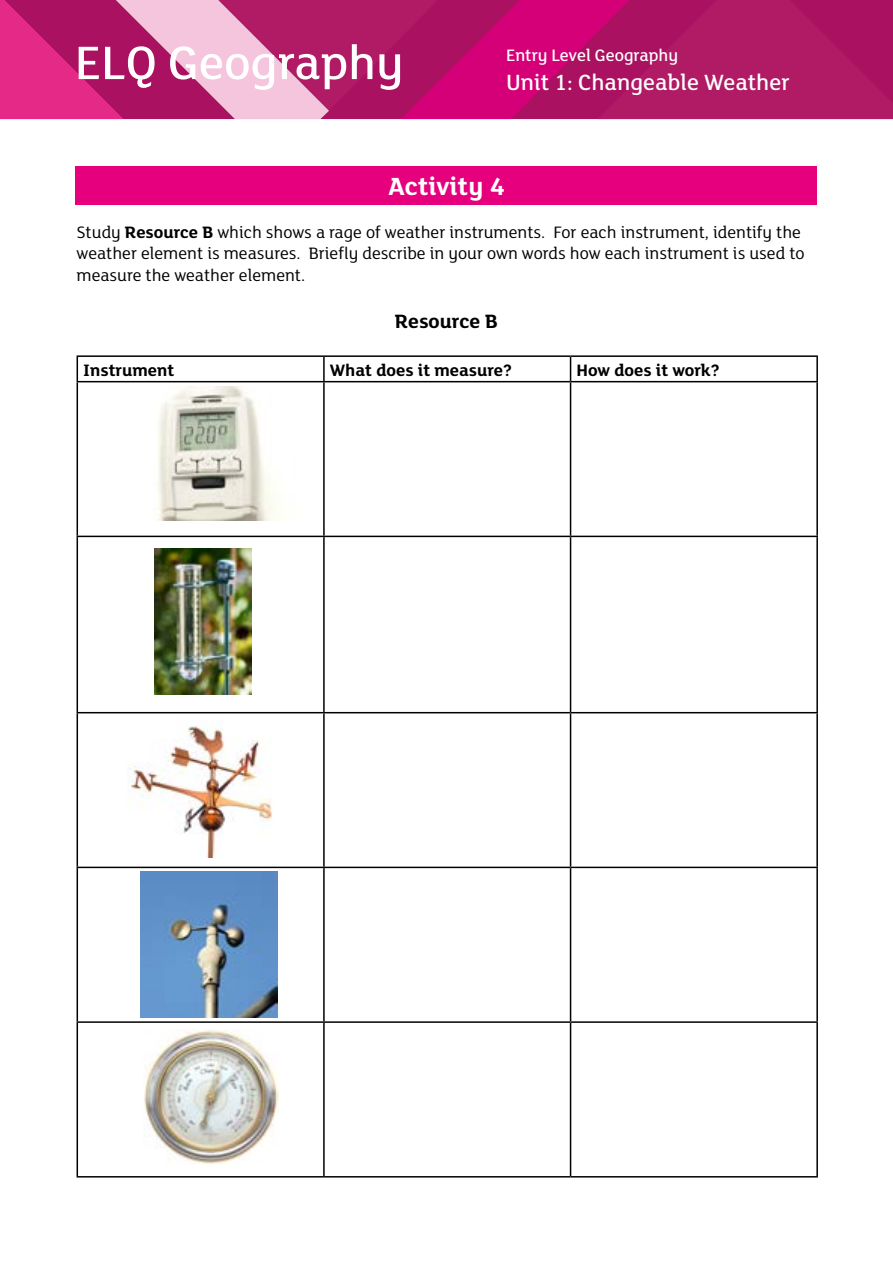
<style>
.page{position:relative;width:893px;height:1263px;background:#fff}
.page>*{position:absolute;margin:0;border:0;box-sizing:border-box;transform-origin:0 0}
.t1{font:500 51px "FS Lola";color:#fff}
.t2{font:700 27px "FS Lola";color:#fff}
.t3{font:500 24px "FS Lola";color:#fff}
.t4{font:700 21px "FS Lola";color:#000}
.t5{font:18px/21.6px "FS Lola";color:#000}
.t6{font:700 18px "FS Lola";color:#000}
.t7{font:500 18px "FS Lola";color:#fff}
.s1{font-weight:700}
</style>
<div class="page">
<svg style="left:0;top:0;width:893px;height:119px;background:#be2875"></svg>
<div style="left:75px;top:166px;width:741px;height:39px;background:#e6007d"></div>
<hr style="left:77px;top:355px;width:247px;height:2px;background:#000">
<svg style="left:77px;top:357px;width:1px;height:24px"></svg>
<hr style="left:324px;top:355px;width:247px;height:2px;background:#000">
<hr style="left:323px;top:357px;width:2px;height:24px;background:#000">
<hr style="left:571px;top:355px;width:247px;height:2px;background:#000">
<svg style="left:570px;top:357px;width:1px;height:24px"></svg>
<hr style="left:816px;top:357px;width:2px;height:24px;background:#000">
<hr style="left:77px;top:381px;width:247px;height:1px;background:#000">
<hr style="left:77px;top:382px;width:1px;height:154px;background:#000">
<hr style="left:324px;top:381px;width:247px;height:1px;background:#000">
<hr style="left:323px;top:382px;width:2px;height:154px;background:#000">
<hr style="left:571px;top:381px;width:247px;height:1px;background:#000">
<hr style="left:570px;top:382px;width:1px;height:154px;background:#000">
<hr style="left:816px;top:382px;width:2px;height:154px;background:#000">
<hr style="left:77px;top:536px;width:247px;height:1px;background:#000">
<hr style="left:77px;top:537px;width:1px;height:175px;background:#000">
<hr style="left:324px;top:536px;width:247px;height:1px;background:#000">
<hr style="left:323px;top:537px;width:2px;height:175px;background:#000">
<hr style="left:571px;top:536px;width:247px;height:1px;background:#000">
<hr style="left:570px;top:537px;width:1px;height:175px;background:#000">
<hr style="left:816px;top:537px;width:2px;height:175px;background:#000">
<hr style="left:77px;top:712px;width:247px;height:1px;background:#000">
<hr style="left:77px;top:713px;width:1px;height:154px;background:#000">
<hr style="left:324px;top:712px;width:247px;height:1px;background:#000">
<hr style="left:323px;top:713px;width:2px;height:154px;background:#000">
<hr style="left:571px;top:712px;width:247px;height:1px;background:#000">
<hr style="left:570px;top:713px;width:1px;height:154px;background:#000">
<hr style="left:816px;top:713px;width:2px;height:154px;background:#000">
<hr style="left:77px;top:867px;width:247px;height:1px;background:#000">
<hr style="left:77px;top:868px;width:1px;height:153px;background:#000">
<hr style="left:324px;top:867px;width:247px;height:1px;background:#000">
<hr style="left:323px;top:868px;width:2px;height:153px;background:#000">
<hr style="left:571px;top:867px;width:247px;height:1px;background:#000">
<hr style="left:570px;top:868px;width:1px;height:153px;background:#000">
<hr style="left:816px;top:868px;width:2px;height:153px;background:#000">
<hr style="left:77px;top:1021px;width:247px;height:2px;background:#000">
<hr style="left:77px;top:1023px;width:1px;height:153px;background:#000">
<hr style="left:324px;top:1021px;width:247px;height:2px;background:#000">
<hr style="left:323px;top:1023px;width:2px;height:153px;background:#000">
<hr style="left:571px;top:1021px;width:247px;height:2px;background:#000">
<hr style="left:570px;top:1023px;width:1px;height:153px;background:#000">
<hr style="left:816px;top:1023px;width:2px;height:153px;background:#000">
<hr style="left:77px;top:1176px;width:247px;height:1px;background:#000">
<hr style="left:324px;top:1176px;width:247px;height:1px;background:#000">
<hr style="left:571px;top:1176px;width:247px;height:1px;background:#000">
<img style="left:157px;top:387px;width:122px;height:133px">
<img style="left:154px;top:549px;width:98px;height:145px">
<img style="left:128px;top:726px;width:145px;height:132px">
<img style="left:141px;top:872px;width:136px;height:145px">
<img style="left:143px;top:1029px;width:136px;height:135px">
<h1 class="t1" style="left:75px;top:29px;width:330px">ELQ Geography</h1>
<p class="t7" style="left:506px;top:43px;width:174px">Entry Level Geography</p>
<h3 class="t3" style="left:506px;top:66px;width:285px">Unit 1: Changeable Weather</h3>
<h2 class="t2" style="left:388px;top:167px;width:118px">Activity 4</h2>
<p class="t5" style="left:77px;top:220px;width:730px">Study <span class="s1">Resource B</span> which shows a rage of weather instruments. For each instrument, identify the weather element is measures. Briefly describe in your own words how each instrument is used to measure the weather element.</p>
<p class="t4" style="left:395px;top:307px;width:105px">Resource B</p>
<p class="t6" style="left:83px;top:357px;width:93px">Instrument</p>
<p class="t6" style="left:330px;top:357px;width:184px">What does it measure?</p>
<p class="t6" style="left:577px;top:357px;width:145px">How does it work?</p>
</div>
